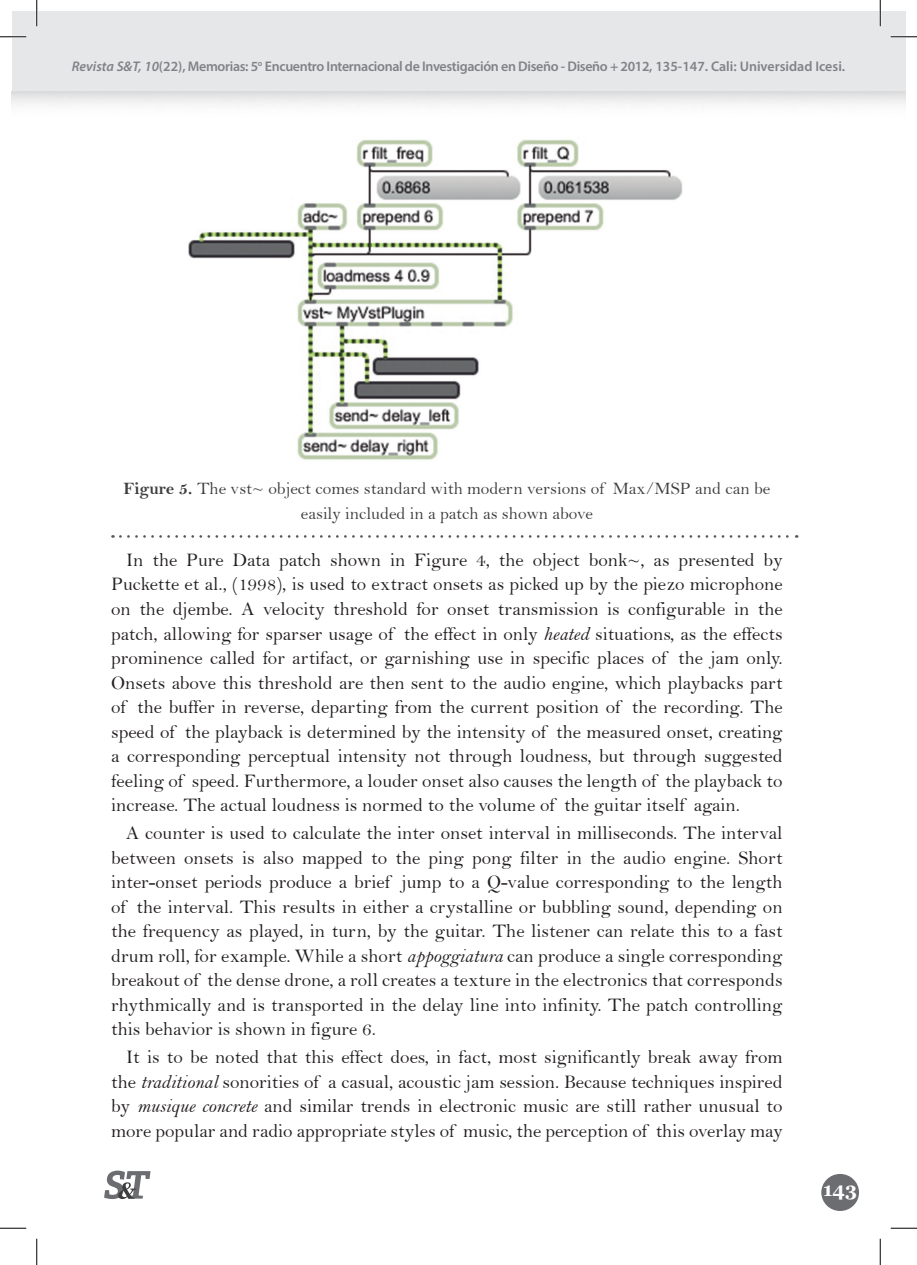
<style>
.page{position:relative;width:917px;height:1265px;background:#fff}
.page>*{position:absolute;margin:0;border:0;box-sizing:border-box;transform-origin:0 0}
.parrafo{font:19.25px/24.5px "Bell";color:#231f20;text-align:justify}
.t1{font:700 19.25px "Georgia";color:#fff}
.pie_de_foto{font:17.5px/24.5px "Bell";color:#3e3e3f;text-align:center}
.t2{font:600 14px "Myriad Pro";letter-spacing:-.025em;color:#808285}
.s1{font-style:italic}
.s2{font-family:"Bell MT Bold"}
.s3{font-family:"Bell MT Italic"}
</style>
<div class="page">
<div style="left:12px;top:12px;width:893px;height:81px;background:#e6e7e9"></div>
<svg style="left:104px;top:1170px;width:47px;height:28px"></svg>
<div style="left:821px;top:1173px;width:38px;height:37px;background:#6c6d70;border-radius:50%"></div>
<img style="left:188px;top:139px;width:495px;height:321px">
<svg style="left:120px;top:535px;width:677px;height:2px"></svg>
<hr style="left:0;top:36px;width:26px;height:2px;background:#fff">
<hr style="left:891px;top:36px;width:26px;height:2px;background:#fff">
<hr style="left:36px;top:0;width:2px;height:26px;background:#fff">
<hr style="left:879px;top:0;width:2px;height:26px;background:#fff">
<svg style="left:0;top:36px;width:26px;height:1px"></svg>
<svg style="left:891px;top:36px;width:26px;height:1px"></svg>
<svg style="left:0;top:1227px;width:26px;height:1px"></svg>
<svg style="left:891px;top:1227px;width:26px;height:1px"></svg>
<svg style="left:36px;top:0;width:1px;height:26px"></svg>
<svg style="left:36px;top:1238px;width:1px;height:26px"></svg>
<svg style="left:880px;top:0;width:1px;height:26px"></svg>
<svg style="left:880px;top:1238px;width:1px;height:26px"></svg>
<p class="t2" style="left:72px;top:57px;width:775px"><span class="s1">Revista S&amp;T, 10</span>(22), Memorias: 5<sup>o</sup> Encuentro Internacional de Investigación en Diseño - Diseño + 2012, 135-147. Cali: Universidad Icesi.</p>
<p class="pie_de_foto" style="left:124px;top:476px;width:648px"><span class="s2">Figure 5.</span> The vst~ object comes standard with modern versions of Max/MSP and can be easily included in a patch as shown above</p>
<p class="parrafo" style="left:111px;top:547px;width:673px;text-indent:15px">In the Pure Data patch shown in Figure 4, the object bonk~, as presented by Puckette et al., (1998), is used to extract onsets as picked up by the piezo microphone on the djembe. A velocity threshold for onset transmission is configurable in the patch, allowing for sparser usage of the effect in only <span class="s3">heated</span> situations, as the effects prominence called for artifact, or garnishing use in specific places of the jam only.<br>Onsets above this threshold are then sent to the audio engine, which playbacks part of the buffer in reverse, departing from the current position of the recording. The speed of the playback is determined by the intensity of the measured onset, creating a corresponding perceptual intensity not through loudness, but through suggested feeling of speed. Furthermore, a louder onset also causes the length of the playback to increase. The actual loudness is normed to the volume of the guitar itself again.</p>
<p class="parrafo" style="left:111px;top:820px;width:673px;text-indent:15px">A counter is used to calculate the inter onset interval in milliseconds. The interval between onsets is also mapped to the ping pong filter in the audio engine. Short inter-onset periods produce a brief jump to a Q-value corresponding to the length of the interval. This results in either a crystalline or bubbling sound, depending on the frequency as played, in turn, by the guitar. The listener can relate this to a fast drum roll, for example. While a short <span class="s3">appoggiatura</span> can produce a single corresponding breakout of the dense drone, a roll creates a texture in the electronics that corresponds rhythmically and is transported in the delay line into infinity. The patch controlling this behavior is shown in figure 6.</p>
<p class="parrafo" style="left:111px;top:1044px;width:673px;text-indent:15px">It is to be noted that this effect does, in fact, most significantly break away from the <span class="s3">traditional</span> sonorities of a casual, acoustic jam session. Because techniques inspired by <span class="s3">musique concrete</span> and similar trends in electronic music are still rather unusual to more popular and radio appropriate styles of music, the perception of this overlay may</p>
<p class="t1" style="left:823px;top:1176px;width:35px">143</p>
</div>
